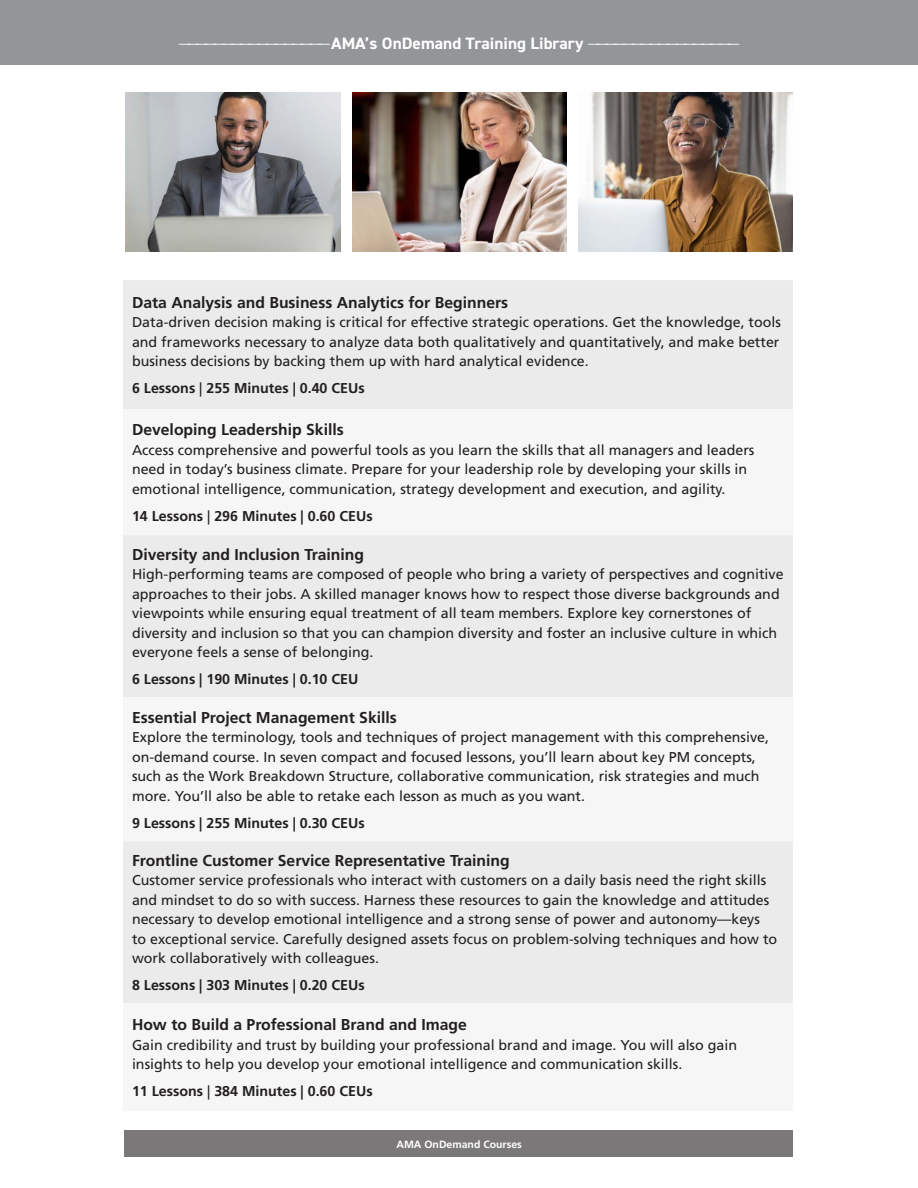
<style>
.page{position:relative;width:918px;height:1188px;background:#fff}
.page>*{position:absolute;margin:0;border:0;box-sizing:border-box;transform-origin:0 0}
.t1{font:300 16.5px "DIN2014";color:#fff;scale:1.05 1}
.t2{font:700 15.75px "Frutiger LT Std";color:#231f20}
.t3{font:14.25px/19.5px "Frutiger LT Std";color:#231f20}
.t4{font:700 14.25px "Frutiger LT Std";color:#231f20}
.t5{font:700 10.5px "Frutiger LT Std";color:#fff}
.s1{font-weight:700}
.s2{font-weight:400}
</style>
<div class="page">
<div style="left:0;top:0;width:918px;height:64px;background:#939598"></div>
<div style="left:124px;top:1131px;width:669px;height:26px;background:#7b7879"></div>
<div style="left:123px;top:280px;width:670px;height:129px;background:#ebebec"></div>
<svg style="left:123px;top:535px;width:670px;height:468px;fill:#ebebec"></svg>
<img style="left:126px;top:92px;width:214px;height:159px">
<img style="left:352px;top:92px;width:215px;height:159px">
<img style="left:579px;top:92px;width:214px;height:159px">
<p class="t1" style="left:178px;top:33px;width:536px">————————————————— <span class="s1">A M A ’ s O n D e m a n d T r a i n i n g L i b r a r y</span> —————————————————</p>
<p class="t2" style="left:132px;top:293px;width:378px">Data Analysis and Business Analytics for Beginners</p>
<p class="t3" style="left:132px;top:313px;width:651px;text-align:justify">Data-driven decision making is critical for effective strategic operations. Get the knowledge, tools and frameworks necessary to analyze data both qualitatively and quantitatively, and make better business decisions by backing them up with hard analytical evidence.</p>
<p class="t4" style="left:132px;top:380px;width:234px">6 Lessons <span class="s2">|</span> 255 Minutes | 0.40 CEUs</p>
<p class="t2" style="left:132px;top:421px;width:213px">Developing Leadership Skills</p>
<p class="t3" style="left:132px;top:440px;width:624px">Access comprehensive and powerful tools as you learn the skills that all managers and leaders need in today’s business climate. Prepare for your leadership role by developing your skills in emotional intelligence, communication, strategy development and execution, and agility.</p>
<p class="t4" style="left:132px;top:508px;width:242px">14 Lessons <span class="s2">|</span> 296 Minutes | 0.60 CEUs</p>
<p class="t2" style="left:132px;top:545px;width:234px">Diversity and Inclusion Training</p>
<p class="t3" style="left:132px;top:565px;width:653px">High-performing teams are composed of people who bring a variety of perspectives and cognitive approaches to their jobs. A skilled manager knows how to respect those diverse backgrounds and viewpoints while ensuring equal treatment of all team members. Explore key cornerstones of diversity and inclusion so that you can champion diversity and foster an inclusive culture in which everyone feels a sense of belonging.</p>
<p class="t4" style="left:132px;top:671px;width:228px">6 Lessons | 190 Minutes | 0.10 CEU</p>
<p class="t2" style="left:132px;top:708px;width:266px">Essential Project Management Skills</p>
<p class="t3" style="left:132px;top:727px;width:639px">Explore the terminology, tools and techniques of project management with this comprehensive, on-demand course. In seven compact and focused lessons, you’ll learn about key PM concepts, such as the Work Breakdown Structure, collaborative communication, risk strategies and much more. You’ll also be able to retake each lesson as much as you want.</p>
<p class="t4" style="left:132px;top:814px;width:234px">9 Lessons | 255 Minutes | 0.30 CEUs</p>
<p class="t2" style="left:132px;top:851px;width:379px">Frontline Customer Service Representative Training</p>
<p class="t3" style="left:132px;top:871px;width:647px">Customer service professionals who interact with customers on a daily basis need the right skills and mindset to do so with success. Harness these resources to gain the knowledge and attitudes necessary to develop emotional intelligence and a strong sense of power and autonomy—keys to exceptional service. Carefully designed assets focus on problem-solving techniques and how to work collaboratively with colleagues.</p>
<p class="t4" style="left:132px;top:977px;width:234px">8 Lessons | 303 Minutes | 0.20 CEUs</p>
<p class="t2" style="left:132px;top:1015px;width:336px">How to Build a Professional Brand and Image</p>
<p class="t3" style="left:132px;top:1035px;width:607px">Gain credibility and trust by building your professional brand and image. You will also gain insights to help you develop your emotional intelligence and communication skills.</p>
<p class="t4" style="left:132px;top:1083px;width:242px">11 Lessons <span class="s2">|</span> 384 Minutes | 0.60 CEUs</p>
<p class="t5" style="left:396px;top:1138px;width:127px">AMA OnDemand Courses</p>
</div>
